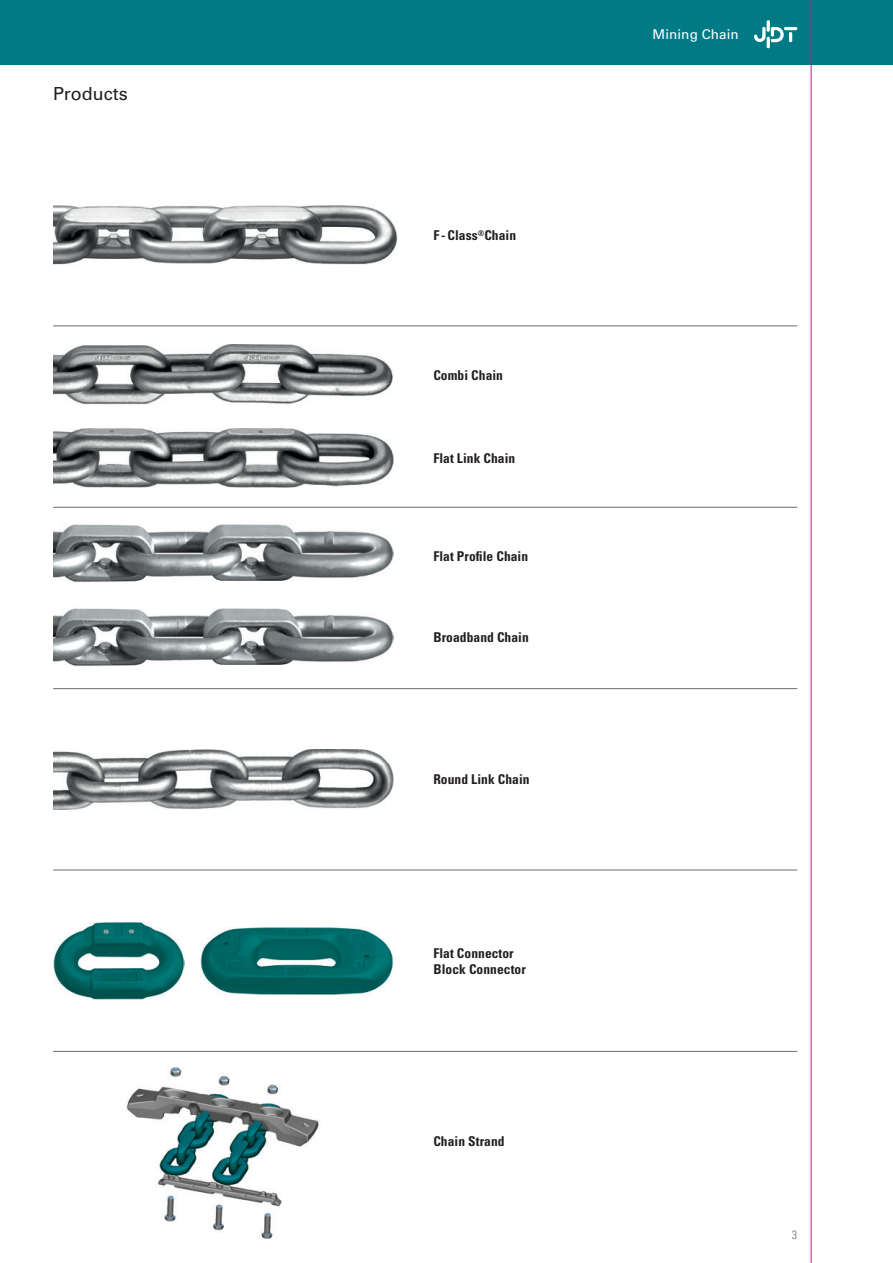
<style>
.page{position:relative;width:893px;height:1263px;background:#fff}
.page>*{position:absolute;margin:0;border:0;box-sizing:border-box;transform-origin:0 0}
.t1{font:18px "Univers LT Std";color:#231f20}
.t2{font:700 condensed 13.5px/16.2px "Univers LT Std";letter-spacing:.005em;color:#231f20}
.t3{font:13.5px "Univers LT Std";letter-spacing:.005em;color:#fff}
.t4{font:300 condensed 12px "Univers LT Std";color:#6a6c6c}
</style>
<div class="page">
<div style="left:0;top:0;width:893px;height:65px;background:#007b85"></div>
<svg style="left:754px;top:20px;width:43px;height:28px"></svg>
<hr style="left:53px;top:326px;width:744px;height:1px;background:#6a6c6c">
<hr style="left:53px;top:507px;width:744px;height:1px;background:#6a6c6c">
<hr style="left:53px;top:688px;width:744px;height:1px;background:#6a6c6c">
<hr style="left:53px;top:870px;width:744px;height:1px;background:#6a6c6c">
<hr style="left:53px;top:1051px;width:744px;height:1px;background:#6a6c6c">
<img style="left:53px;top:205px;width:345px;height:60px">
<img style="left:53px;top:345px;width:340px;height:59px">
<img style="left:53px;top:429px;width:340px;height:59px">
<img style="left:53px;top:749px;width:340px;height:60px">
<img style="left:201px;top:927px;width:192px;height:68px">
<img style="left:53px;top:608px;width:341px;height:59px">
<img style="left:53px;top:524px;width:341px;height:59px">
<img style="left:53px;top:922px;width:132px;height:78px">
<img style="left:126px;top:1067px;width:193px;height:173px">
<hr style="left:811px;top:0;width:1px;height:1263px;background:#ed028c">
<h1 class="t1" style="left:53px;top:83px;width:76px">Products</h1>
<p class="t2" style="left:433px;top:227px;width:84px">F -Class<sup>®</sup>Chain</p>
<p class="t2" style="left:433px;top:367px;width:71px">Combi Chain</p>
<p class="t2" style="left:433px;top:450px;width:83px">Flat Link Chain</p>
<p class="t2" style="left:433px;top:548px;width:96px">Flat Profile Chain</p>
<p class="t2" style="left:433px;top:629px;width:97px">Broadband Chain</p>
<p class="t2" style="left:433px;top:771px;width:98px">Round Link Chain</p>
<p class="t2" style="left:433px;top:944px;width:94px">Flat Connector<br>Block Connector</p>
<p class="t2" style="left:433px;top:1133px;width:73px">Chain Strand</p>
<p class="t3" style="left:653px;top:26px;width:88px">Mining Chain</p>
<p class="t4" style="left:792px;top:1227px;width:7px">3</p>
</div>
